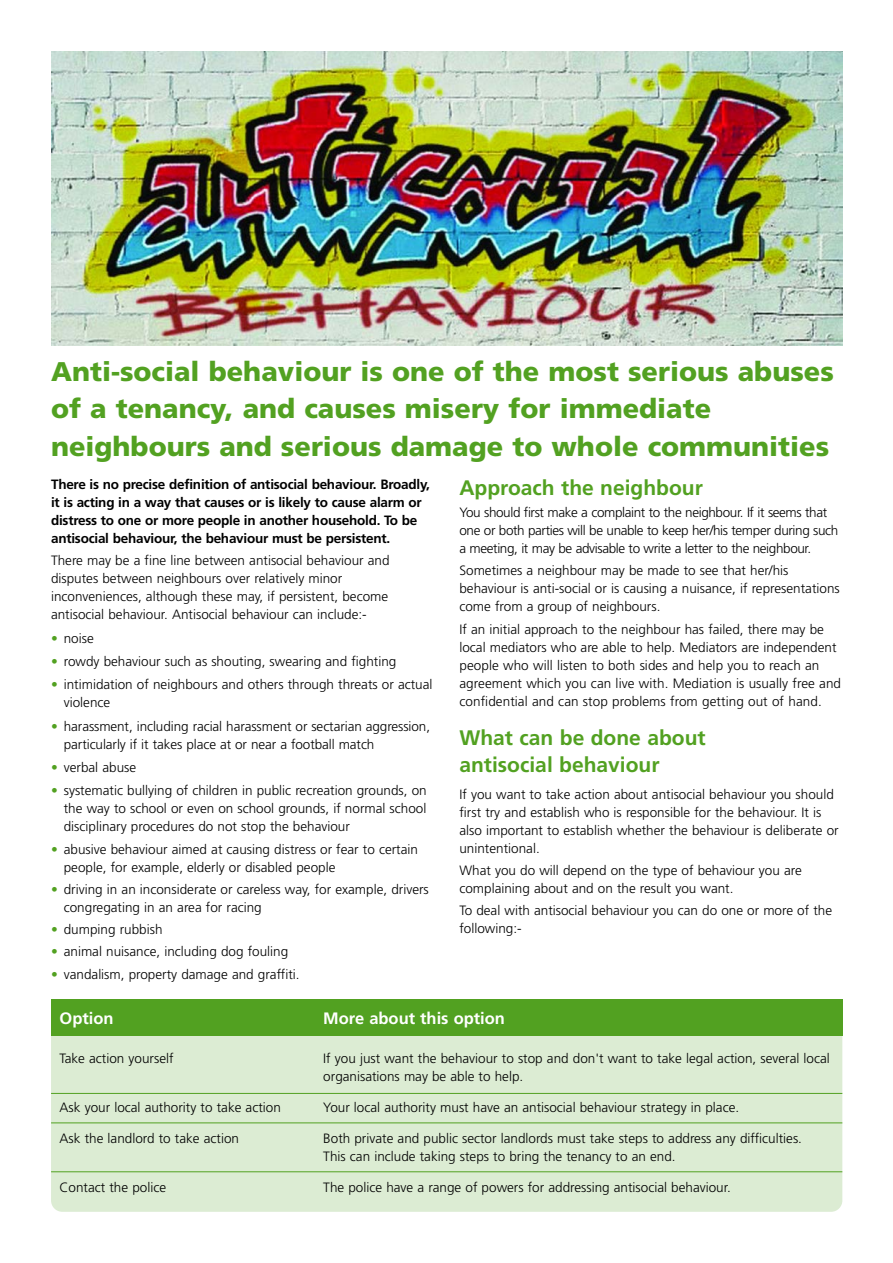
<style>
.page{position:relative;width:893px;height:1263px;background:#fff}
.page>*{position:absolute;margin:0;border:0;box-sizing:border-box;transform-origin:0 0}
.t1{font:900 27px/37.5px "Frutiger";color:#52a121}
.t2{font:700 21px/27px "Frutiger";color:#52a121}
.t3{font:700 16.5px "Frutiger";color:#fff}
.t4{font:300 13.5px/18px "Frutiger";color:#000}
.t5{font:700 13.5px/18px "Frutiger";letter-spacing:-.015em;color:#000}
.t6{font:300 13.5px/18px "Frutiger";letter-spacing:-.03em;color:#000}
.s1{color:#52a121}
</style>
<div class="page">
<img style="left:51px;top:51px;width:791px;height:294px">
<div style="left:51px;top:1000px;width:791px;height:212px;background:#dcecd3;border-radius:11px"></div>
<div style="left:51px;top:1000px;width:791px;height:36px;background:#52a121"></div>
<hr style="left:51px;top:1093px;width:791px;height:1px;background:#52a121">
<hr style="left:51px;top:1123px;width:791px;height:1px;background:#52a121">
<hr style="left:51px;top:1172px;width:791px;height:1px;background:#52a121">
<h1 class="t1" style="left:51px;top:355px;width:784px">Anti-social behaviour is one of the most serious abuses of a tenancy, and causes misery for immediate neighbours and serious damage to whole communities</h1>
<p class="t5" style="left:51px;top:477px;width:380px">There is no precise definition of antisocial behaviour. Broadly, it is acting in a way that causes or is likely to cause alarm or distress to one or more people in another household. To be antisocial behaviour, the behaviour must be persistent.</p>
<p class="t4" style="left:51px;top:553px;width:340px">There may be a fine line between antisocial behaviour and disputes between neighbours over relatively minor inconveniences, although these may, if persistent, become antisocial behaviour. Antisocial behaviour can include:-</p>
<p class="t4" style="left:51px;top:630px;width:44px"><span class="s1">•</span> noise</p>
<p class="t4" style="left:51px;top:653px;width:347px"><span class="s1">•</span> rowdy behaviour such as shouting, swearing and fighting</p>
<p class="t4" style="left:64px;top:677px;width:370px;text-indent:-13px"><span class="s1">•</span> intimidation of neighbours and others through threats or actual violence</p>
<p class="t4" style="left:64px;top:718px;width:368px;text-indent:-13px"><span class="s1">•</span> harassment, including racial harassment or sectarian aggression, particularly if it takes place at or near a football match</p>
<p class="t4" style="left:51px;top:759px;width:87px"><span class="s1">•</span> verbal abuse</p>
<p class="t4" style="left:64px;top:783px;width:364px;text-align:justify;text-indent:-13px"><span class="s1">•</span> systematic bullying of children in public recreation grounds, on the way to school or even on school grounds, if normal school disciplinary procedures do not stop the behaviour</p>
<p class="t4" style="left:64px;top:841px;width:356px;text-indent:-13px"><span class="s1">•</span> abusive behaviour aimed at causing distress or fear to certain people, for example, elderly or disabled people</p>
<p class="t4" style="left:64px;top:881px;width:366px;text-indent:-13px"><span class="s1">•</span> driving in an inconsiderate or careless way, for example, drivers congregating in an area for racing</p>
<p class="t4" style="left:51px;top:921px;width:113px"><span class="s1">•</span> dumping rubbish</p>
<p class="t4" style="left:51px;top:944px;width:239px"><span class="s1">•</span> animal nuisance, including dog fouling</p>
<p class="t4" style="left:51px;top:966px;width:250px"><span class="s1">•</span> vandalism, property damage and graffiti.</p>
<h2 class="t2" style="left:459px;top:476px;width:245px">Approach the neighbour</h2>
<p class="t6" style="left:459px;top:504px;width:380px">You should first make a complaint to the neighbour. If it seems that one or both parties will be unable to keep her/his temper during such a meeting, it may be advisable to write a letter to the neighbour.</p>
<p class="t4" style="left:459px;top:563px;width:382px">Sometimes a neighbour may be made to see that her/his behaviour is anti-social or is causing a nuisance, if representations come from a group of neighbours.</p>
<p class="t4" style="left:459px;top:621px;width:383px">If an initial approach to the neighbour has failed, there may be local mediators who are able to help. Mediators are independent people who will listen to both sides and help you to reach an agreement which you can live with. Mediation is usually free and confidential and can stop problems from getting out of hand.</p>
<h2 class="t2" style="left:459px;top:726px;width:248px">What can be done about antisocial behaviour</h2>
<p class="t4" style="left:459px;top:786px;width:381px">If you want to take action about antisocial behaviour you should first try and establish who is responsible for the behaviour. It is also important to establish whether the behaviour is deliberate or unintentional.</p>
<p class="t4" style="left:459px;top:862px;width:344px">What you do will depend on the type of behaviour you are complaining about and on the result you want.</p>
<p class="t4" style="left:459px;top:903px;width:374px">To deal with antisocial behaviour you can do one or more of the following:-</p>
<p class="t3" style="left:60px;top:1012px;width:56px">Option</p>
<p class="t4" style="left:60px;top:1051px;width:115px">Take action yourself</p>
<p class="t4" style="left:60px;top:1100px;width:223px">Ask your local authority to take action</p>
<p class="t4" style="left:60px;top:1130px;width:181px">Ask the landlord to take action</p>
<p class="t4" style="left:60px;top:1179px;width:108px">Contact the police</p>
<p class="t3" style="left:323px;top:1012px;width:183px">More about this option</p>
<p class="t4" style="left:323px;top:1051px;width:508px">If you just want the behaviour to stop and don't want to take legal action, several local organisations may be able to help.</p>
<p class="t4" style="left:323px;top:1100px;width:417px">Your local authority must have an antisocial behaviour strategy in place.</p>
<p class="t4" style="left:323px;top:1130px;width:480px">Both private and public sector landlords must take steps to address any difficulties.<br>This can include taking steps to bring the tenancy to an end.</p>
<p class="t4" style="left:323px;top:1179px;width:409px">The police have a range of powers for addressing antisocial behaviour.</p>
</div>
